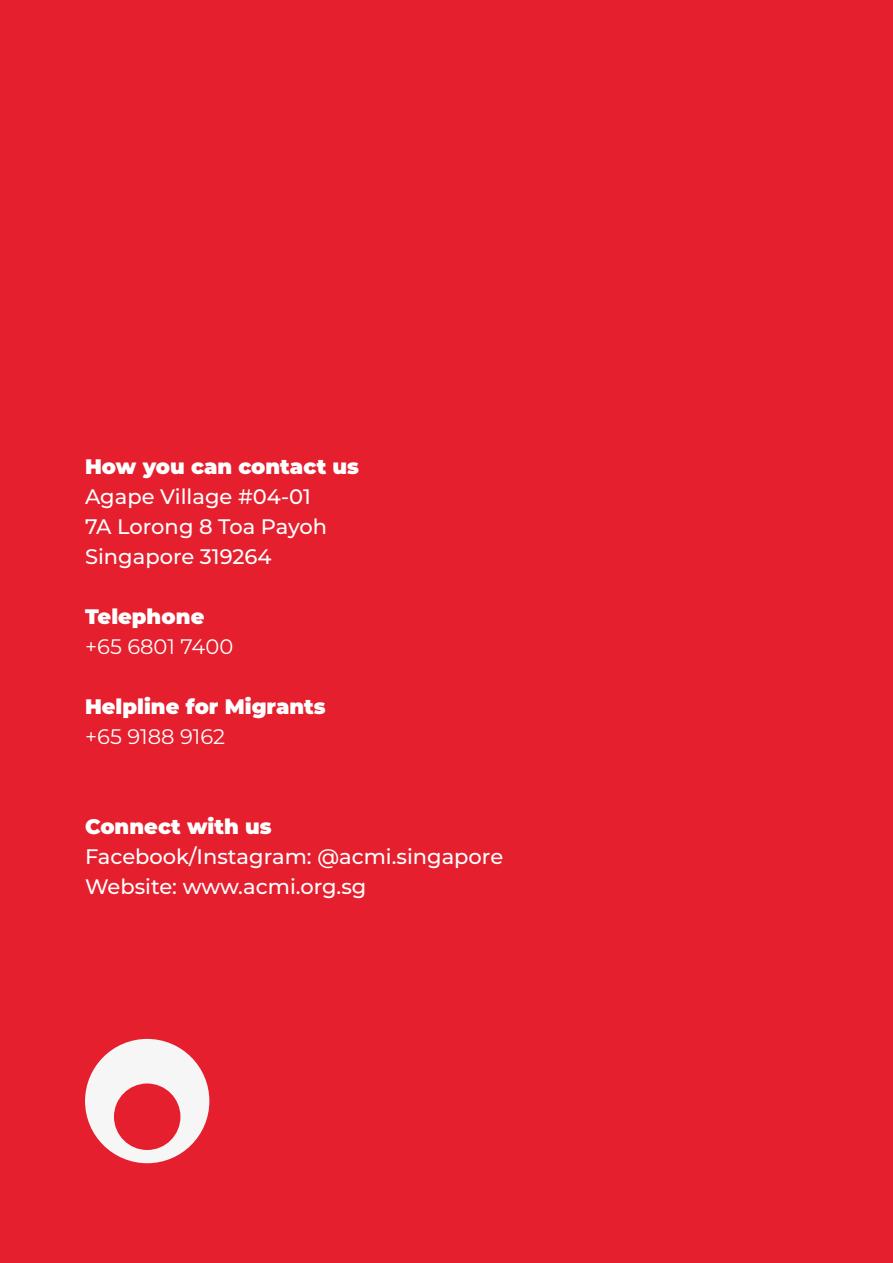
<style>
.page{position:relative;width:893px;height:1263px;background:#e51f2e}
.page>*{position:absolute;margin:0;border:0;box-sizing:border-box;transform-origin:0 0}
.t1{font:500 21px/30px "Montserrat";color:#fff}
.t2{font:900 21px "Montserrat";color:#fff}
.t3{font:21px "Montserrat";color:#fff}
</style>
<div class="page">
<svg style="left:85px;top:1039px;width:124px;height:124px"></svg>
<p class="t2" style="left:85px;top:451px;width:276px">How you can contact us</p>
<p class="t1" style="left:85px;top:481px;width:244px">Agape Village #04-01<br>7A Lorong 8 Toa Payoh<br>Singapore 319264</p>
<p class="t2" style="left:85px;top:601px;width:121px">Telephone</p>
<p class="t3" style="left:85px;top:632px;width:150px">+65 6801 7400</p>
<p class="t2" style="left:85px;top:691px;width:242px">Helpline for Migrants</p>
<p class="t3" style="left:85px;top:722px;width:142px">+65 9188 9162</p>
<p class="t2" style="left:85px;top:811px;width:188px">Connect with us</p>
<p class="t1" style="left:85px;top:841px;width:420px">Facebook/Instagram: @acmi.singapore<br>Website: www.acmi.org.sg</p>
</div>
